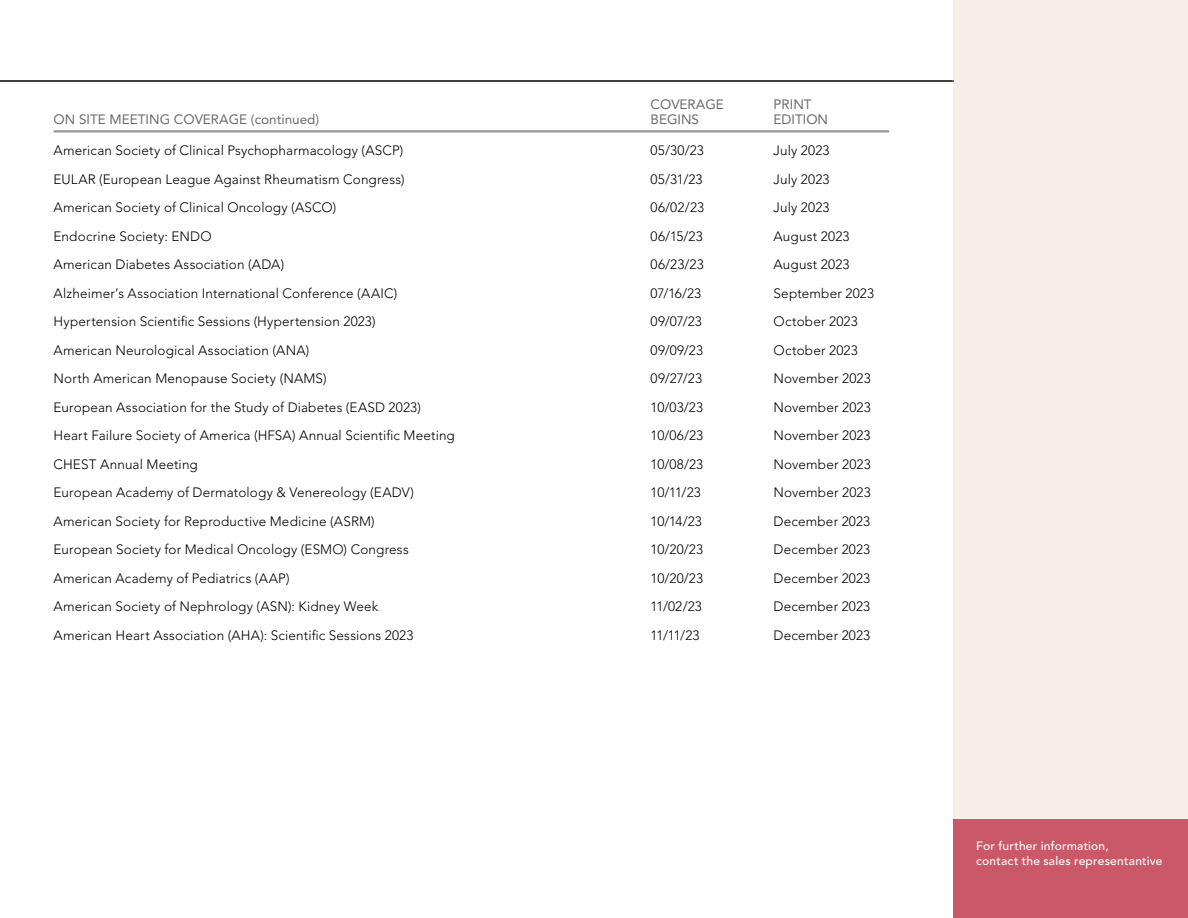
<style>
.page{position:relative;width:1188px;height:918px;background:#fff}
.page>*{position:absolute;margin:0;border:0;box-sizing:border-box;transform-origin:0 0}
.t1{font:300 13.5px "Avenir LT Std";letter-spacing:.01em;color:#000}
.t2{font:13.5px "Avenir LT Std";color:#696a6d}
.t3{font:500 12px/15px "Avenir LT Std";letter-spacing:.02em;color:#fff}
</style>
<div class="page">
<div style="left:953px;top:0;width:235px;height:918px;background:#f7efe7"></div>
<div style="left:953px;top:819px;width:235px;height:99px;background:#ca5868"></div>
<hr style="left:0;top:81px;width:954px;height:1px;background:#000">
<hr style="left:54px;top:130px;width:835px;height:2px;background:#939598">
<p class="t2" style="left:651px;top:97px;width:75px">COVERAGE</p>
<p class="t2" style="left:774px;top:97px;width:40px">PRINT</p>
<p class="t2" style="left:54px;top:112px;width:267px">ON SITE MEETING COVERAGE (continued)</p>
<p class="t2" style="left:651px;top:112px;width:50px">BEGINS</p>
<p class="t2" style="left:774px;top:112px;width:56px">EDITION</p>
<p class="t1" style="left:54px;top:143px;width:351px">American Society of Clinical Psychopharmacology (ASCP)</p>
<p class="t1" style="left:651px;top:143px;width:55px">05/30/23</p>
<p class="t1" style="left:774px;top:143px;width:58px">July 2023</p>
<p class="t1" style="left:54px;top:171px;width:353px">EULAR (European League Against Rheumatism Congress)</p>
<p class="t1" style="left:651px;top:171px;width:54px">05/31/23</p>
<p class="t1" style="left:774px;top:171px;width:58px">July 2023</p>
<p class="t1" style="left:54px;top:200px;width:284px">American Society of Clinical Oncology (ASCO)</p>
<p class="t1" style="left:651px;top:200px;width:55px">06/02/23</p>
<p class="t1" style="left:774px;top:200px;width:58px">July 2023</p>
<p class="t1" style="left:54px;top:228px;width:160px">Endocrine Society: ENDO</p>
<p class="t1" style="left:651px;top:228px;width:54px">06/15/23</p>
<p class="t1" style="left:774px;top:228px;width:77px">August 2023</p>
<p class="t1" style="left:54px;top:257px;width:232px">American Diabetes Association (ADA)</p>
<p class="t1" style="left:651px;top:257px;width:55px">06/23/23</p>
<p class="t1" style="left:774px;top:257px;width:77px">August 2023</p>
<p class="t1" style="left:54px;top:285px;width:345px">Alzheimer’s Association International Conference (AAIC)</p>
<p class="t1" style="left:651px;top:285px;width:52px">07/16/23</p>
<p class="t1" style="left:774px;top:285px;width:102px">September 2023</p>
<p class="t1" style="left:54px;top:314px;width:324px">Hypertension Scientific Sessions (Hypertension 2023)</p>
<p class="t1" style="left:651px;top:314px;width:53px">09/07/23</p>
<p class="t1" style="left:774px;top:314px;width:86px">October 2023</p>
<p class="t1" style="left:54px;top:342px;width:257px">American Neurological Association (ANA)</p>
<p class="t1" style="left:651px;top:342px;width:54px">09/09/23</p>
<p class="t1" style="left:774px;top:342px;width:86px">October 2023</p>
<p class="t1" style="left:54px;top:371px;width:275px">North American Menopause Society (NAMS)</p>
<p class="t1" style="left:651px;top:371px;width:53px">09/27/23</p>
<p class="t1" style="left:774px;top:371px;width:99px">November 2023</p>
<p class="t1" style="left:54px;top:399px;width:369px">European Association for the Study of Diabetes (EASD 2023)</p>
<p class="t1" style="left:651px;top:399px;width:54px">10/03/23</p>
<p class="t1" style="left:774px;top:399px;width:99px">November 2023</p>
<p class="t1" style="left:54px;top:428px;width:403px">Heart Failure Society of America (HFSA) Annual Scientific Meeting</p>
<p class="t1" style="left:651px;top:428px;width:54px">10/06/23</p>
<p class="t1" style="left:774px;top:428px;width:99px">November 2023</p>
<p class="t1" style="left:54px;top:456px;width:146px">CHEST Annual Meeting</p>
<p class="t1" style="left:651px;top:456px;width:54px">10/08/23</p>
<p class="t1" style="left:774px;top:456px;width:99px">November 2023</p>
<p class="t1" style="left:54px;top:485px;width:362px">European Academy of Dermatology &amp; Venereology (EADV)</p>
<p class="t1" style="left:651px;top:485px;width:52px">10/11/23</p>
<p class="t1" style="left:774px;top:485px;width:99px">November 2023</p>
<p class="t1" style="left:54px;top:513px;width:323px">American Society for Reproductive Medicine (ASRM)</p>
<p class="t1" style="left:651px;top:513px;width:53px">10/14/23</p>
<p class="t1" style="left:774px;top:513px;width:98px">December 2023</p>
<p class="t1" style="left:54px;top:542px;width:357px">European Society for Medical Oncology (ESMO) Congress</p>
<p class="t1" style="left:651px;top:542px;width:54px">10/20/23</p>
<p class="t1" style="left:774px;top:542px;width:98px">December 2023</p>
<p class="t1" style="left:54px;top:570px;width:237px">American Academy of Pediatrics (AAP)</p>
<p class="t1" style="left:651px;top:570px;width:54px">10/20/23</p>
<p class="t1" style="left:774px;top:570px;width:98px">December 2023</p>
<p class="t1" style="left:54px;top:599px;width:326px">American Society of Nephrology (ASN): Kidney Week</p>
<p class="t1" style="left:651px;top:599px;width:53px">11/02/23</p>
<p class="t1" style="left:774px;top:599px;width:98px">December 2023</p>
<p class="t1" style="left:54px;top:627px;width:361px">American Heart Association (AHA): Scientific Sessions 2023</p>
<p class="t1" style="left:651px;top:627px;width:50px">11/11/23</p>
<p class="t1" style="left:774px;top:627px;width:98px">December 2023</p>
<p class="t3" style="left:976px;top:838px;width:188px">For further information,<br>contact the sales representantive</p>
</div>
